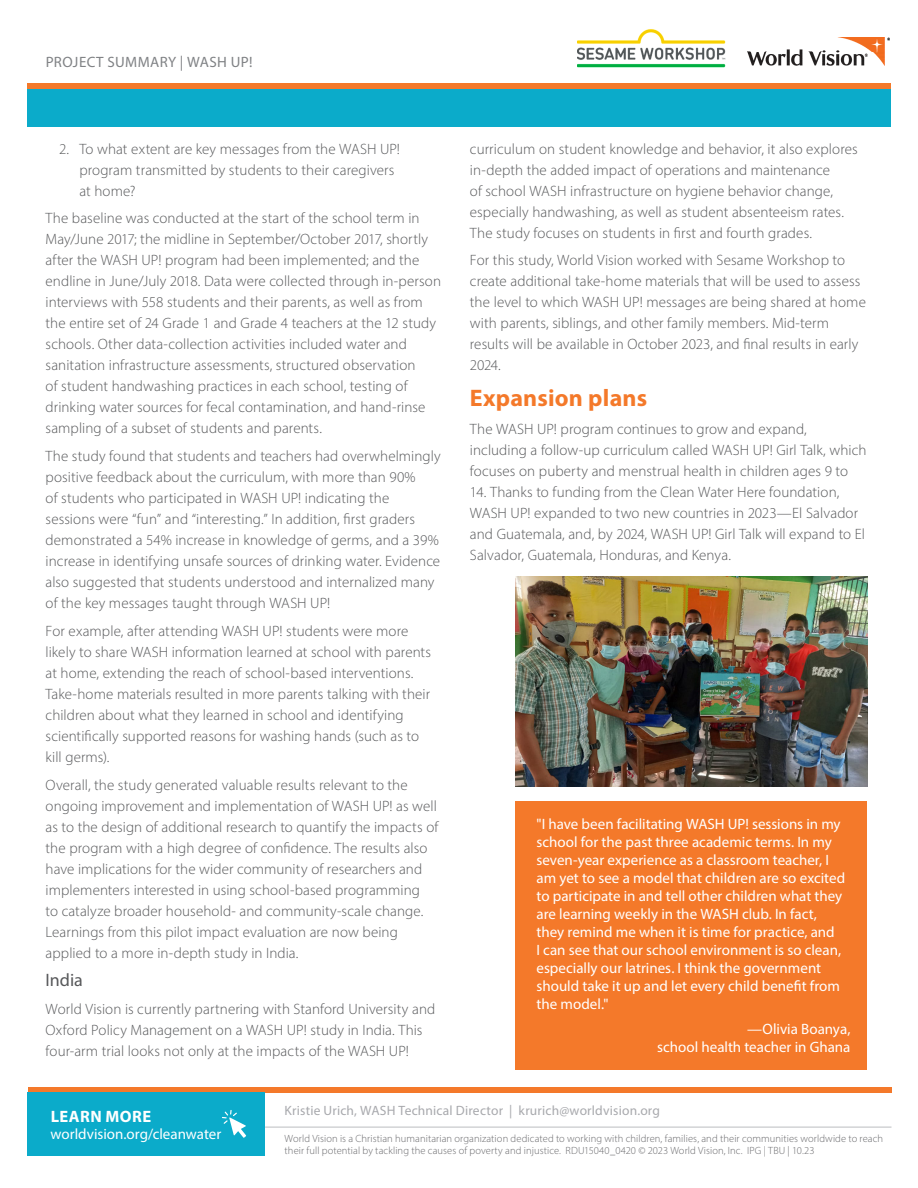
<style>
.page{position:relative;width:918px;height:1188px;background:#fff}
.page>*{position:absolute;margin:0;border:0;box-sizing:border-box;transform-origin:0 0}
.t1{font:700 24px "Myriad Pro";letter-spacing:.005em;color:#f4792a}
.subhead{font:18px "Myriad Pro";color:#57585a}
.t2{font:700 16.5px "Myriad Pro";letter-spacing:.03em;color:#fff}
.BODY{font:300 15px/21px "Myriad Pro";letter-spacing:.005em;color:#57585a}
.t3{font:15px/18px "Myriad Pro";color:#fff}
.t4{font:15px "Myriad Pro";letter-spacing:.025em;color:#808285}
.t5{font:13.5px "Myriad Pro";letter-spacing:.015em;color:#a8a9ad}
.t6{font:300 10.5px/12px "Myriad Pro";letter-spacing:.01em;color:#69696c}
</style>
<div class="page">
<div style="left:27px;top:83px;width:864px;height:6px;background:#f4792a"></div>
<div style="left:27px;top:89px;width:864px;height:37px;background:#0babca"></div>
<div style="left:28px;top:1087px;width:864px;height:6px;background:#f4792a"></div>
<hr style="left:265px;top:1127px;width:627px;height:1px;background:#bcbdc0">
<div style="left:28px;top:1093px;width:237px;height:63px;background:#0babca"></div>
<svg style="left:222px;top:1110px;width:24px;height:28px"></svg>
<img style="left:748px;top:37px;width:142px;height:29px">
<img style="left:577px;top:29px;width:149px;height:39px">
<div style="left:516px;top:801px;width:351px;height:268px;background:#f4792a"></div>
<img style="left:516px;top:577px;width:351px;height:209px">
<p class="t4" style="left:46px;top:53px;width:208px">PROJECT SUMMARY | WASH UP!</p>
<p class="BODY" style="left:79px;top:138px;width:322px;text-indent:-20px">2. To what extent are key messages from the WASH UP! program transmitted by students to their caregivers at home?</p>
<p class="BODY" style="left:46px;top:208px;width:397px">The baseline was conducted at the start of the school term in May/June 2017; the midline in September/October 2017, shortly after the WASH UP! program had been implemented; and the endline in June/July 2018. Data were collected through in-person interviews with 558 students and their parents, as well as from the entire set of 24 Grade 1 and Grade 4 teachers at the 12 study schools. Other data-collection activities included water and sanitation infrastructure assessments, structured observation<br>of student handwashing practices in each school, testing of drinking water sources for fecal contamination, and hand-rinse sampling of a subset of students and parents.</p>
<p class="BODY" style="left:46px;top:446px;width:397px">The study found that students and teachers had overwhelmingly positive feedback about the curriculum, with more than 90%<br>of students who participated in WASH UP! indicating the sessions were “fun” and “interesting.” In addition, first graders demonstrated a 54% increase in knowledge of germs, and a 39% increase in identifying unsafe sources of drinking water. Evidence also suggested that students understood and internalized many of the key messages taught through WASH UP!</p>
<p class="BODY" style="left:46px;top:620px;width:387px">For example, after attending WASH UP! students were more likely to share WASH information learned at school with parents at home, extending the reach of school-based interventions.<br>Take-home materials resulted in more parents talking with their children about what they learned in school and identifying scientifically supported reasons for washing hands (such as to kill germs).</p>
<p class="BODY" style="left:46px;top:774px;width:394px">Overall, the study generated valuable results relevant to the ongoing improvement and implementation of WASH UP! as well as to the design of additional research to quantify the impacts of the program with a high degree of confidence. The results also have implications for the wider community of researchers and implementers interested in using school-based programming<br>to catalyze broader household- and community-scale change.<br>Learnings from this pilot impact evaluation are now being applied to a more in-depth study in India.</p>
<p class="subhead" style="left:46px;top:969px;width:39px">India</p>
<p class="BODY" style="left:46px;top:998px;width:391px">World Vision is currently partnering with Stanford University and<br>Oxford Policy Management on a WASH UP! study in India. This four-arm trial looks not only at the impacts of the WASH UP!</p>
<p class="BODY" style="left:470px;top:138px;width:389px">curriculum on student knowledge and behavior, it also explores in-depth the added impact of operations and maintenance<br>of school WASH infrastructure on hygiene behavior change, especially handwashing, as well as student absenteeism rates.<br>The study focuses on students in first and fourth grades.</p>
<p class="BODY" style="left:470px;top:250px;width:398px">For this study, World Vision worked with Sesame Workshop to create additional take-home materials that will be used to assess the level to which WASH UP! messages are being shared at home with parents, siblings, and other family members. Mid-term results will be available in October 2023, and final results in early 2024.</p>
<p class="t1" style="left:470px;top:382px;width:179px">Expansion plans</p>
<p class="BODY" style="left:470px;top:418px;width:398px">The WASH UP! program continues to grow and expand, including a follow-up curriculum called WASH UP! Girl Talk, which focuses on puberty and menstrual health in children ages 9 to</p>
<p class="BODY" style="left:470px;top:481px;width:397px">14. Thanks to funding from the Clean Water Here foundation, WASH UP! expanded to two new countries in 2023—El Salvador and Guatemala, and, by 2024, WASH UP! Girl Talk will expand to El Salvador, Guatemala, Honduras, and Kenya.</p>
<p class="t3" style="left:537px;top:815px;width:310px">"I have been facilitating WASH UP! sessions in my school for the past three academic terms. In my seven-year experience as a classroom teacher, I am yet to see a model that children are so excited to participate in and tell other children what they are learning weekly in the WASH club. In fact, they remind me when it is time for practice, and<br>I can see that our school environment is so clean, especially our latrines. I think the government should take it up and let every child benefit from the model."</p>
<p class="t3" style="left:657px;top:1020px;width:195px;text-align:right">—Olivia Boanya,<br>school health teacher in Ghana</p>
<p class="t2" style="left:51px;top:1105px;width:102px">LEARN MORE</p>
<p class="t3" style="left:51px;top:1125px;width:172px">worldvision.org/cleanwater</p>
<p class="t5" style="left:285px;top:1102px;width:377px">Kristie Urich, WASH Technical Director | krurich@worldvision.org</p>
<p class="t6" style="left:285px;top:1133px;width:600px">World Vision is a Christian humanitarian organization dedicated to working with children, families, and their communities worldwide to reach their full potential by tackling the causes of poverty and injustice. RDU15040_0420 © 2023 World Vision, Inc. IPG | TBU | 10.23</p>
</div>
